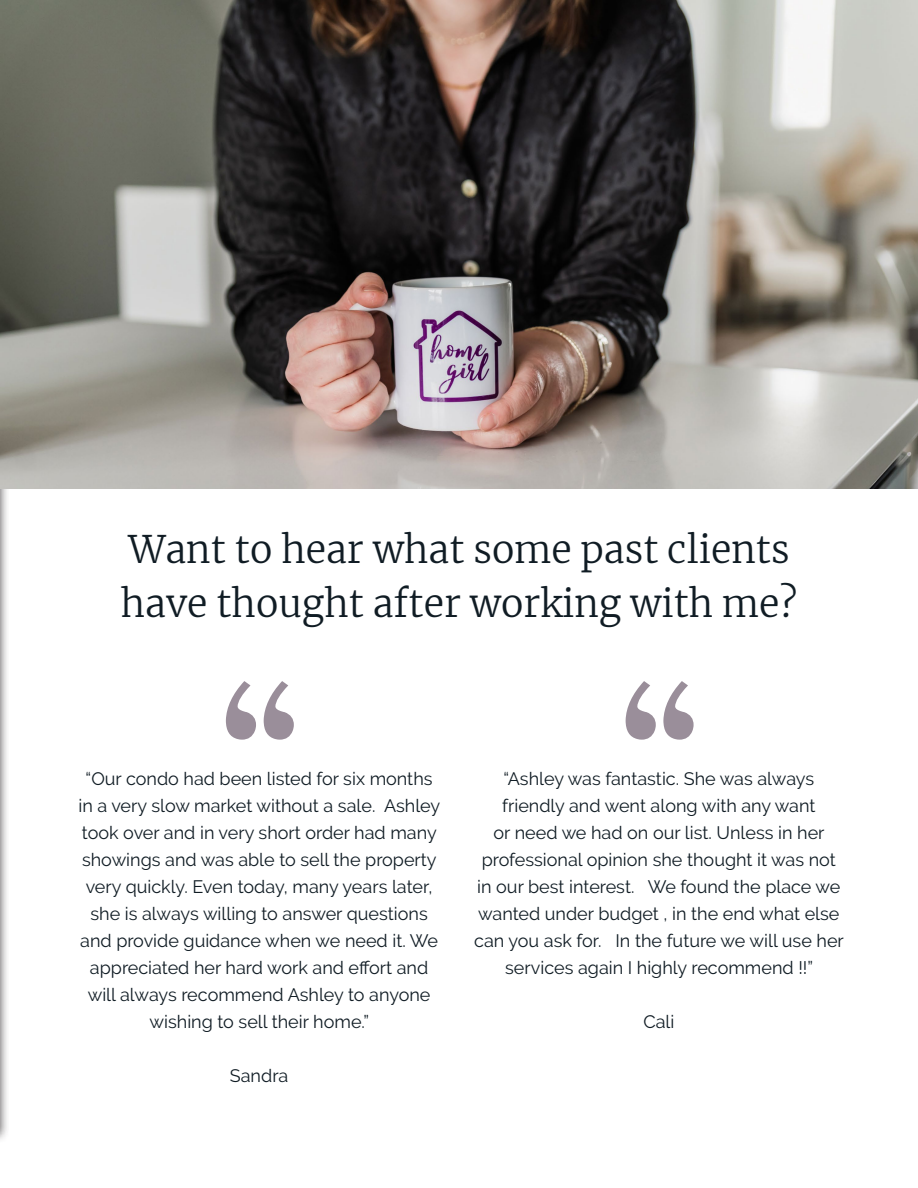
<style>
.page{position:relative;width:918px;height:1188px;background:#fff}
.page>*{position:absolute;margin:0;border:0;box-sizing:border-box;transform-origin:0 0}
.t1{font:300px "Abhaya Libre";color:#9a8e9a}
.t2{font:300 37.5px/54px "Merriweather";color:#101c24}
.t3{font:18px/27px "Raleway";color:#101c24;text-align:center}
</style>
<div class="page">
<div style="left:0;top:44px;width:10px;height:1100px;background:#231f20;opacity:.75"></div>
<img style="left:0;top:54px;width:1px;height:1080px">
<img style="left:0;top:0;width:918px;height:488px">
<p class="t2" style="left:121px;top:522px;width:678px">Want to hear what some past clients have thought after working with me?</p>
<p class="t1" style="left:216px;top:622px;width:88px">“</p>
<p class="t1" style="left:615px;top:622px;width:88px">“</p>
<p class="t3" style="left:78px;top:765px;width:363px">“Our condo had been listed for six months in a very slow market without a sale. Ashley took over and in very short order had many showings and was able to sell the property very quickly. Even today, many years later, she is always willing to answer questions and provide guidance when we need it. We appreciated her hard work and effort and will always recommend Ashley to anyone wishing to sell their home.”</p>
<p class="t3" style="left:230px;top:1062px;width:60px">Sandra</p>
<p class="t3" style="left:474px;top:765px;width:371px">“Ashley was fantastic. She was always friendly and went along with any want<br>or need we had on our list. Unless in her professional opinion she thought it was not in our best interest. We found the place we wanted under budget , in the end what else can you ask for. In the future we will use her services again I highly recommend !!”</p>
<p class="t3" style="left:643px;top:1008px;width:32px">Cali</p>
</div>
